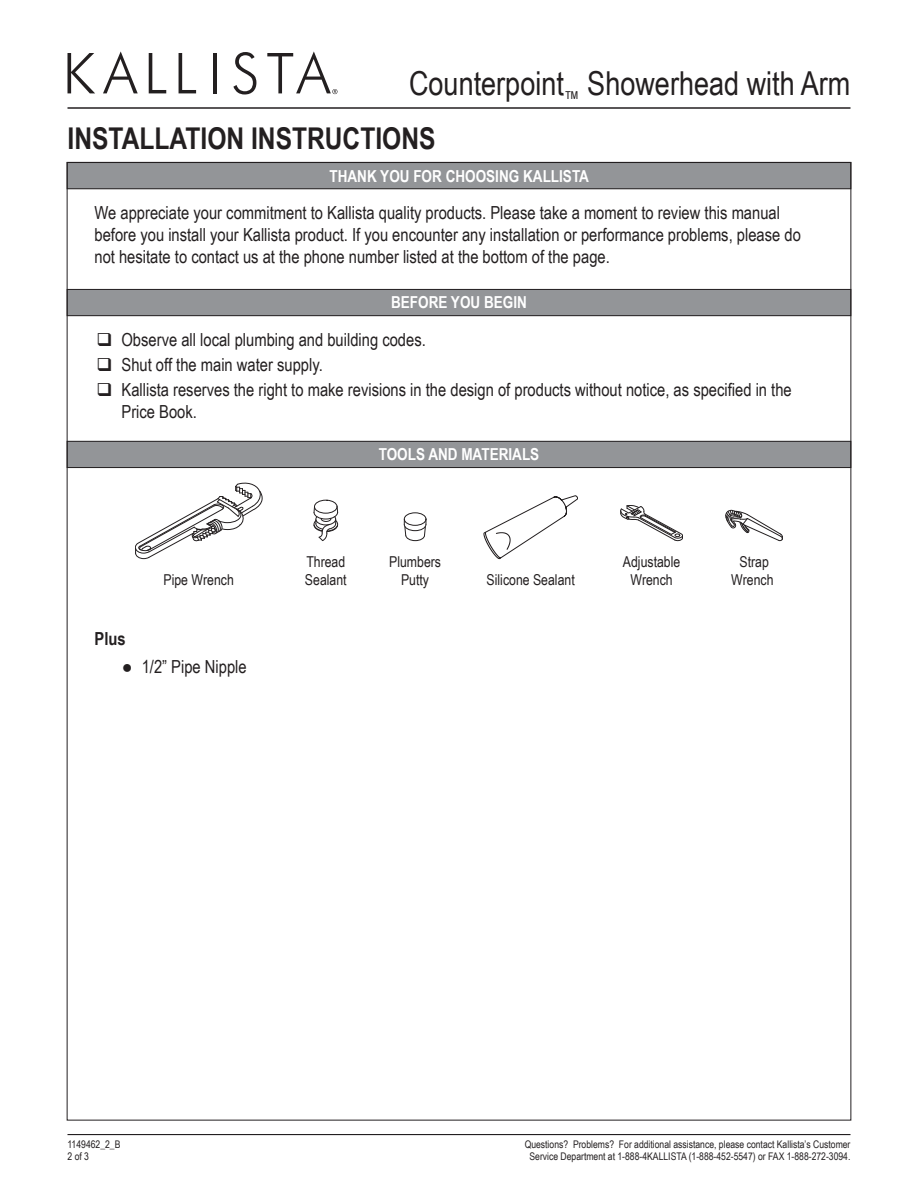
<style>
.page{position:relative;width:918px;height:1188px;background:#fff}
.page>*{position:absolute;margin:0;border:0;box-sizing:border-box;transform-origin:0 0}
.t1{font:33px "Arial Narrow";color:#231f20}
.t2{font:700 30px "Arial Narrow";color:#231f20}
.t3{font:18px/21.6px "Arial Narrow";color:#231f20}
.t4{font:700 18px "Arial Narrow";color:#231f20}
.t5{font:700 16.5px "Arial Narrow";color:#fff}
.t6{font:15px/18px "Arial Narrow";color:#231f20;text-align:center}
.t7{font:15px "Arial Narrow";color:#201d1e}
.t8{font:10.5px/12.6px "Arial Narrow";color:#231f20}
.s1{color:#231f20}
.s2{font-family:"Times New Roman"}
</style>
<div class="page">
<svg style="left:68px;top:53px;width:27px;height:40px"></svg>
<svg style="left:103px;top:51px;width:35px;height:42px"></svg>
<svg style="left:149px;top:53px;width:17px;height:40px"></svg>
<svg style="left:179px;top:53px;width:17px;height:40px"></svg>
<hr style="left:213px;top:53px;width:4px;height:40px;background:#231f20">
<svg style="left:233px;top:52px;width:23px;height:42px"></svg>
<svg style="left:267px;top:51px;width:70px;height:43px"></svg>
<hr style="left:68px;top:107px;width:782px;height:2px;background:#231f20">
<hr style="left:68px;top:1134px;width:782px;height:1px;background:#231f20">
<div style="left:67px;top:163px;width:784px;height:26px;background:#939598"></div>
<div style="left:67px;top:162px;width:784px;height:27px;border:1px solid #231f20"></div>
<div style="left:67px;top:289px;width:784px;height:27px;background:#939598"></div>
<div style="left:67px;top:289px;width:784px;height:27px;border:1px solid #231f20"></div>
<div style="left:67px;top:441px;width:784px;height:27px;background:#939598"></div>
<div style="left:67px;top:441px;width:784px;height:27px;border:1px solid #231f20"></div>
<svg style="left:135px;top:483px;width:127px;height:76px"></svg>
<svg style="left:313px;top:500px;width:25px;height:41px"></svg>
<div style="left:404px;top:512px;width:22px;height:14px;border:1px solid #231f20;border-radius:50%"></div>
<svg style="left:403px;top:519px;width:24px;height:22px"></svg>
<svg style="left:484px;top:495px;width:94px;height:65px"></svg>
<svg style="left:620px;top:505px;width:63px;height:36px"></svg>
<svg style="left:725px;top:510px;width:58px;height:31px"></svg>
<h1 class="t1" style="left:409px;top:59px;width:443px">Counterpoint<sub>™</sub> Showerhead with Arm</h1>
<h2 class="t2" style="left:68px;top:115px;width:370px">INSTALLATION INSTRUCTIONS</h2>
<p class="t5" style="left:329px;top:163px;width:146px">THAN K YOU FOR CHOOSIN</p>
<p class="t5" style="left:509px;top:163px;width:24px">G KALLISTA</p>
<p class="t3" style="left:94px;top:202px;width:708px">We appreciate your commitment to Kallista quality products. Please take a moment to review this manual before you install your Kallista product. If you encounter any installation or performance problems, please do not hesitate to contact us at the phone number listed at the bottom of the page.</p>
<p class="t5" style="left:391px;top:290px;width:130px">BEFORE YOU BEGIN</p>
<p class="t3" style="left:122px;top:327px;width:672px;line-height:24.9px">Observe all local plumbing and building codes.<br>Shut off the main water supply.<br>Kallista reserves the right to make revisions in the design of products without notice, as specified in the</p>
<p class="t3" style="left:122px;top:400px;width:77px">Price Book.</p>
<p class="t5" style="left:379px;top:442px;width:19px">TOOLS</p>
<p class="t5" style="left:428px;top:442px;width:80px">AN D MATERIALS</p>
<p class="t7" style="left:164px;top:569px;width:72px"><span class="s1">Pipe</span> Wrench</p>
<p class="t4" style="left:94px;top:625px;width:33px">PLUS</p>
<p class="t3" style="left:122px;top:655px;width:126px"><span class="s2">●</span> 1/2” Pipe Nipple</p>
<p class="t6" style="left:305px;top:552px;width:43px;text-align:left">Thread<br>Sealant</p>
<p class="t6" style="left:389px;top:552px;width:53px">Plumbers<br>Putty</p>
<p class="t6" style="left:487px;top:570px;width:90px">Silicone Sealant</p>
<p class="t6" style="left:623px;top:552px;width:59px">Adjustable<br>Wrench</p>
<p class="t6" style="left:731px;top:552px;width:44px">Strap<br>Wrench</p>
<p class="t8" style="left:68px;top:1137px;width:54px">1149462_2_B<br>2 of 3</p>
<p class="t8" style="left:525px;top:1137px;width:327px;text-align:center">Questions? Problems? For additional assistance, please contact Kallista’s Customer<br>Service Department at 1-888-4KALLISTA (1-888-452-5547) or FAX 1-888-272-3094.</p>
</div>
